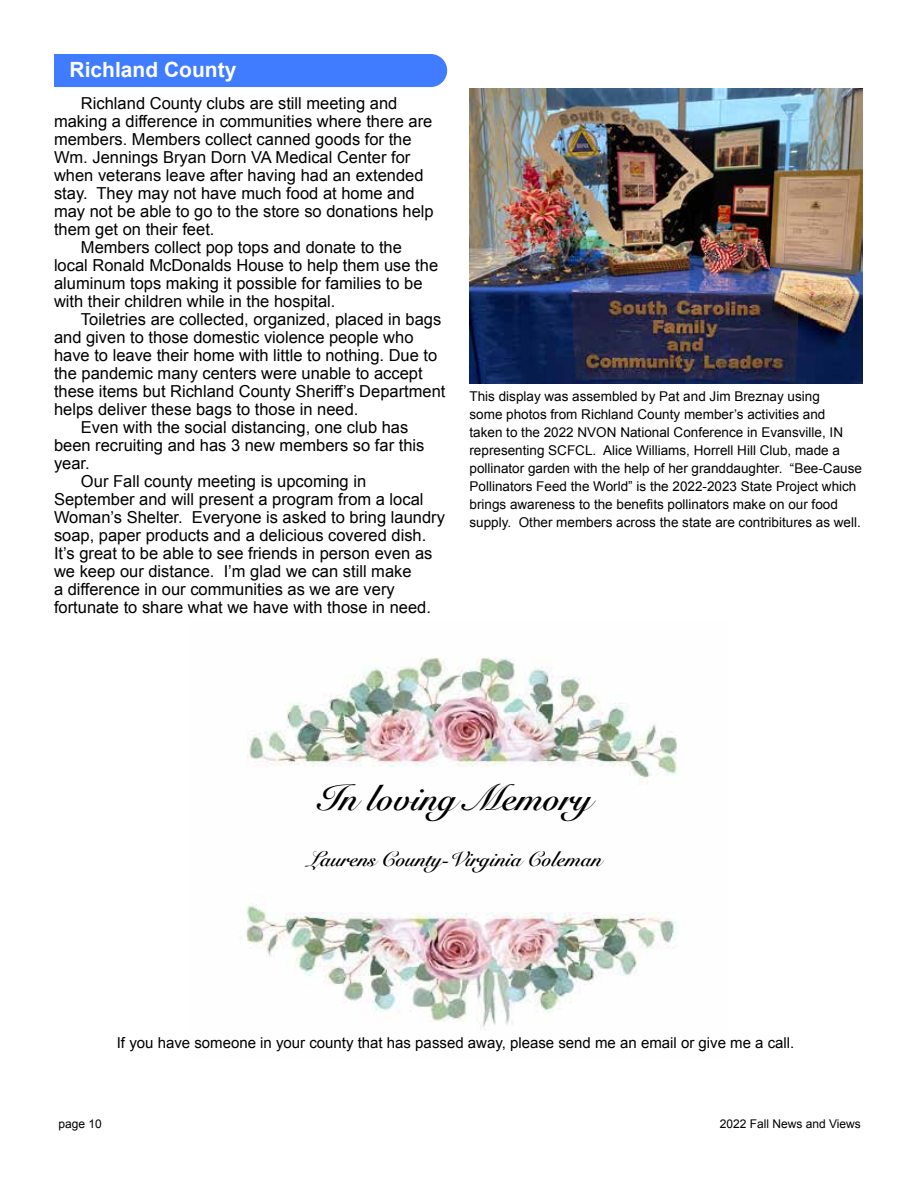
<style>
.page{position:relative;width:918px;height:1188px;background:#fff}
.page>*{position:absolute;margin:0;border:0;box-sizing:border-box;transform-origin:0 0}
.t1{font:700 36px "Snell Roundhand";color:#000}
.t2{font:700 21px "Snell Roundhand";color:#000}
.t3{font:700 21px "Arial";color:#fff}
.t4{font:16.5px "Arial";color:#000}
.t5{font:15px "Arial";color:#000}
.t6{font:13.5px/18px "Arial";color:#000}
.t7{font:12px "Arial";color:#000}
</style>
<div class="page">
<img style="left:246px;top:657px;width:433px;height:373px">
<div style="left:54px;top:54px;width:393px;height:33px;background:#407cff"></div>
<img style="left:470px;top:88px;width:393px;height:295px">
<p class="t3" style="left:70px;top:56px;width:168px">Richland County</p>
<p class="t4" style="left:81px;top:92px;width:318px">Richland County clubs are still meeting and</p>
<p class="t4" style="left:54px;top:110px;width:380px">making a difference in communities where there are</p>
<p class="t4" style="left:54px;top:128px;width:359px">members. Members collect canned goods for the</p>
<p class="t4" style="left:54px;top:146px;width:358px">Wm. Jennings Bryan Dorn VA Medical Center for</p>
<p class="t4" style="left:54px;top:164px;width:371px">when veterans leave after having had an extended</p>
<p class="t4" style="left:54px;top:182px;width:362px">stay. They may not have much food at home and</p>
<p class="t4" style="left:54px;top:200px;width:381px">may not be able to go to the store so donations help</p>
<p class="t4" style="left:54px;top:218px;width:162px">them get on their feet.</p>
<p class="t4" style="left:81px;top:236px;width:323px">Members collect pop tops and donate to the</p>
<p class="t4" style="left:54px;top:254px;width:386px">local Ronald McDonalds House to help them use the</p>
<p class="t4" style="left:54px;top:272px;width:370px">aluminum tops making it possible for families to be</p>
<p class="t4" style="left:54px;top:290px;width:283px">with their children while in the hospital.</p>
<p class="t4" style="left:81px;top:308px;width:362px">Toiletries are collected, organized, placed in bags</p>
<p class="t4" style="left:54px;top:326px;width:361px">and given to those domestic violence people who</p>
<p class="t4" style="left:54px;top:344px;width:385px">have to leave their home with little to nothing. Due to</p>
<p class="t4" style="left:54px;top:362px;width:370px">the pandemic many centers were unable to accept</p>
<p class="t4" style="left:54px;top:380px;width:393px">these items but Richland County Sheriff’s Department</p>
<p class="t4" style="left:54px;top:398px;width:306px">helps deliver these bags to those in need.</p>
<p class="t4" style="left:81px;top:416px;width:329px">Even with the social distancing, one club has</p>
<p class="t4" style="left:54px;top:434px;width:372px">been recruiting and has 3 new members so far this</p>
<p class="t4" style="left:54px;top:452px;width:37px">year.</p>
<p class="t4" style="left:81px;top:470px;width:287px">Our Fall county meeting is upcoming in</p>
<p class="t4" style="left:54px;top:488px;width:371px">September and will present a program from a local</p>
<p class="t4" style="left:54px;top:506px;width:392px">Woman’s Shelter. Everyone is asked to bring laundry</p>
<p class="t4" style="left:54px;top:524px;width:374px">soap, paper products and a delicious covered dish.</p>
<p class="t4" style="left:54px;top:542px;width:380px">It’s great to be able to see friends in person even as</p>
<p class="t4" style="left:54px;top:560px;width:359px">we keep our distance. I’m glad we can still make</p>
<p class="t4" style="left:54px;top:578px;width:342px">a difference in our communities as we are very</p>
<p class="t4" style="left:54px;top:596px;width:378px">fortunate to share what we have with those in need.</p>
<p class="t6" style="left:470px;top:388px;width:394px">This display was assembled by Pat and Jim Breznay using<br>some photos from Richland County member’s activities and<br>taken to the 2022 NVON National Conference in Evansville, IN representing SCFCL. Alice Williams, Horrell Hill Club, made a pollinator garden with the help of her granddaughter. “Bee-Cause Pollinators Feed the World” is the 2022-2023 State Project which brings awareness to the benefits pollinators make on our food supply. Other members across the state are contribitures as well.</p>
<h1 class="t1" style="left:319px;top:767px;width:275px">In loving Memory</h1>
<p class="t2" style="left:309px;top:841px;width:295px">Laurens County-Virginia Coleman</p>
<p class="t5" style="left:117px;top:1033px;width:679px">If you have someone in your county that has passed away, please send me an email or give me a call.</p>
<p class="t7" style="left:58px;top:1116px;width:45px">page 10</p>
<p class="t7" style="left:720px;top:1116px;width:143px">2022 Fall News and Views</p>
</div>
